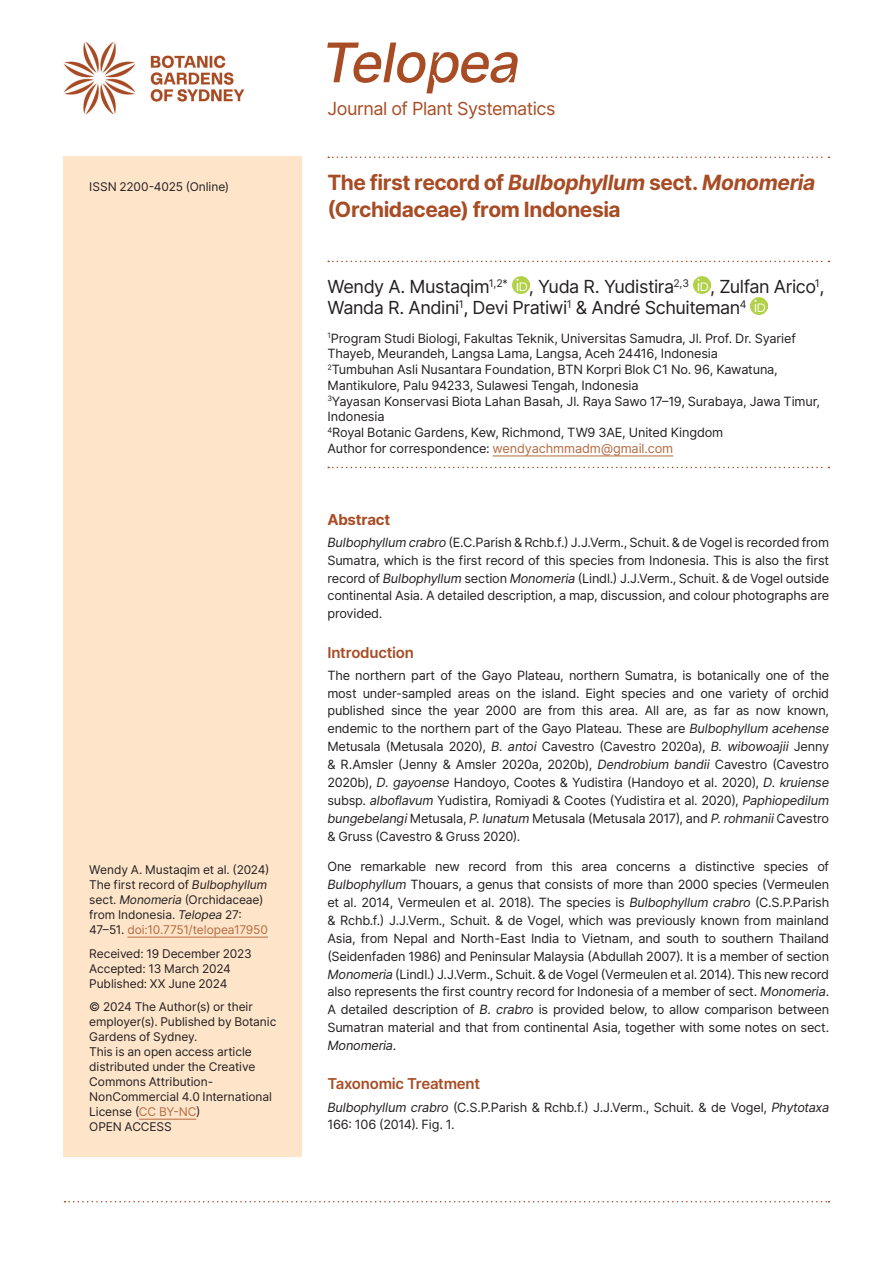
<style>
.page{position:relative;width:893px;height:1263px;background:#fff}
.page>*{position:absolute;margin:0;border:0;box-sizing:border-box;transform-origin:0 0}
.t1{font:italic 500 54.3px "Gardens Ink Trap Ital";letter-spacing:-.075em;color:#a74c24}
.Intro_Para{font:700 21px/27px "Inter";letter-spacing:-.025em;color:#a74c24}
.Author{font:18px/21px "Inter";letter-spacing:-.025em;color:#231f20}
.t2{font:18px "Inter";letter-spacing:-.025em;color:#a74c24}
.t3{font:600 15px "Inter";letter-spacing:-.015em;color:#a74c24}
.t4{font:700 15px "Inter";letter-spacing:-.015em;color:#a74c24}
.Body{font:12.75px/17.9px "Inter";letter-spacing:-.015em;color:#231f20;text-align:justify}
.Publication_Details{font:12.75px/15.8px "Inter";letter-spacing:-.01em;color:#231f20}
.Publication_Details-2{font:12px/15px "Inter";letter-spacing:-.005em;color:#231f20}
.s1{font-style:italic}
.s2{color:#b56a40}
</style>
<div class="page">
<div style="left:64px;top:157px;width:238px;height:1000px;background:#fee5ca"></div>
<svg style="left:328px;top:261px;width:501px;height:1px"></svg>
<svg style="left:328px;top:157px;width:501px;height:1px"></svg>
<svg style="left:328px;top:467px;width:501px;height:1px"></svg>
<img style="left:63px;top:42px;width:182px;height:72px">
<svg style="left:65px;top:1201px;width:764px;height:1px"></svg>
<hr style="left:127px;top:937px;width:141px;height:1px;background:#b56a40">
<hr style="left:139px;top:1119px;width:57px;height:1px;background:#b56a40">
<hr style="left:493px;top:456px;width:180px;height:1px;background:#b56a40">
<img style="left:512px;top:276px;width:17px;height:17px">
<img style="left:694px;top:276px;width:17px;height:17px">
<img style="left:751px;top:297px;width:17px;height:17px">
<p class="Publication_Details-2" style="left:89px;top:179px;width:141px">ISSN 2200-4025 (Online)</p>
<p class="Publication_Details-2" style="left:89px;top:862px;width:182px">Wendy A. Mustaqim et al. (2024)<br>The first record of <span class="s1">Bulbophyllum </span>sect. <span class="s1">Monomeria</span> (Orchidaceae) from Indonesia. <span class="s1">Telopea</span> 27:<br>47–51. <span class="s2">doi:10.7751/telopea17950</span></p>
<p class="Publication_Details-2" style="left:89px;top:945px;width:164px">Received: 19 December 2023<br>Accepted: 13 March 2024<br>Published: XX June 2024</p>
<p class="Publication_Details-2" style="left:89px;top:999px;width:189px">© 2024 The Author(s) or their employer(s). Published by Botanic<br>Gardens of Sydney.<br>This is an open access article distributed under the Creative<br>Commons Attribution-<br>NonCommercial 4.0 International<br>License (<span class="s2">CC BY-NC</span>)<br>OPEN ACCESS</p>
<h1 class="t1" style="left:324px;top:29px;width:197px">Telopea</h1>
<h3 class="t2" style="left:327px;top:95px;width:230px">Journal of Plant Systematics</h3>
<p class="Intro_Para" style="left:327px;top:168px;width:490px">The first record of <span class="s1">Bulbophyllum</span> sect. <span class="s1">Monomeria </span>(Orchidaceae) from Indonesia</p>
<p class="Author" style="left:327px;top:276px;width:499px">Wendy A. Mustaqim<sup>1,2*</sup> , Yuda R. Yudistira<sup>2,3</sup> , Zulfan Arico<sup>1</sup>,<br>Wanda R. Andini<sup>1</sup>, Devi Pratiwi<sup>1</sup> &amp; André Schuiteman<sup>4</sup></p>
<p class="Publication_Details" style="left:327px;top:330px;width:494px"><sup>1</sup>Program Studi Biologi, Fakultas Teknik, Universitas Samudra, Jl. Prof. Dr. Syarief Thayeb, Meurandeh, Langsa Lama, Langsa, Aceh 24416, Indonesia<br><sup>2</sup>Tumbuhan Asli Nusantara Foundation, BTN Korpri Blok C1 No. 96, Kawatuna, Mantikulore, Palu 94233, Sulawesi Tengah, Indonesia<br><sup>3</sup>Yayasan Konservasi Biota Lahan Basah, Jl. Raya Sawo 17–19, Surabaya, Jawa Timur, Indonesia<br><sup>4</sup>Royal Botanic Gardens, Kew, Richmond, TW9 3AE, United Kingdom<br>Author for correspondence: <span class="s2">wendyachmmadm@gmail.com</span></p>
<h3 class="t4" style="left:327px;top:508px;width:64px">Abstract</h3>
<p class="Body" style="left:327px;top:533px;width:503px"><span class="s1">Bulbophyllum crabro</span> (E.C.Parish &amp; Rchb.f.) J.J.Verm., Schuit. &amp; de Vogel is recorded from Sumatra, which is the first record of this species from Indonesia. This is also the first record of <span class="s1">Bulbophyllum</span> section <span class="s1">Monomeria</span> (Lindl.) J.J.Verm., Schuit. &amp; de Vogel outside continental Asia. A detailed description, a map, discussion, and colour photographs are provided.</p>
<h3 class="t3" style="left:327px;top:641px;width:88px">Introduction</h3>
<p class="Body" style="left:327px;top:666px;width:503px">The northern part of the Gayo Plateau, northern Sumatra, is botanically one of the most under-sampled areas on the island. Eight species and one variety of orchid published since the year 2000 are from this area. All are, as far as now known, endemic to the northern part of the Gayo Plateau. These are <span class="s1">Bulbophyllum acehense </span>Metusala (Metusala 2020), <span class="s1">B. antoi</span> Cavestro (Cavestro 2020a), <span class="s1">B. wibowoajii</span> Jenny &amp; R.Amsler (Jenny &amp; Amsler 2020a, 2020b), <span class="s1">Dendrobium bandii</span> Cavestro (Cavestro 2020b), <span class="s1">D. gayoense</span> Handoyo, Cootes &amp; Yudistira (Handoyo et al. 2020), <span class="s1">D. kruiense </span>subsp. <span class="s1">alboflavum</span> Yudistira, Romiyadi &amp; Cootes (Yudistira et al. 2020), <span class="s1">Paphiopedilum bungebelangi</span> Metusala, <span class="s1">P. lunatum</span> Metusala (Metusala 2017), and <span class="s1">P. rohmanii</span> Cavestro &amp; Gruss (Cavestro &amp; Gruss 2020).</p>
<p class="Body" style="left:327px;top:857px;width:503px">One remarkable new record from this area concerns a distinctive species of <span class="s1">Bulbophyllum</span> Thouars, a genus that consists of more than 2000 species (Vermeulen et al. 2014, Vermeulen et al. 2018). The species is <span class="s1">Bulbophyllum crabro</span> (C.S.P.Parish &amp; Rchb.f.) J.J.Verm., Schuit. &amp; de Vogel, which was previously known from mainland Asia, from Nepal and North-East India to Vietnam, and south to southern Thailand (Seidenfaden 1986) and Peninsular Malaysia (Abdullah 2007). It is a member of section <span class="s1">Monomeria</span> (Lindl.) J.J.Verm., Schuit. &amp; de Vogel (Vermeulen et al. 2014). This new record also represents the first country record for Indonesia of a member of sect. <span class="s1">Monomeria</span>.<br>A detailed description of <span class="s1">B. crabro</span> is provided below, to allow comparison between Sumatran material and that from continental Asia, together with some notes on sect.<br><span class="s1">Monomeria</span>.</p>
<h3 class="t3" style="left:327px;top:1073px;width:154px">Taxonomic Treatment</h3>
<p class="Body" style="left:327px;top:1098px;width:503px"><span class="s1">Bulbophyllum crabro</span> (C.S.P.Parish &amp; Rchb.f.) J.J.Verm., Schuit. &amp; de Vogel, <span class="s1">Phytotaxa<br></span>166: 106 (2014). Fig. 1.</p>
</div>
